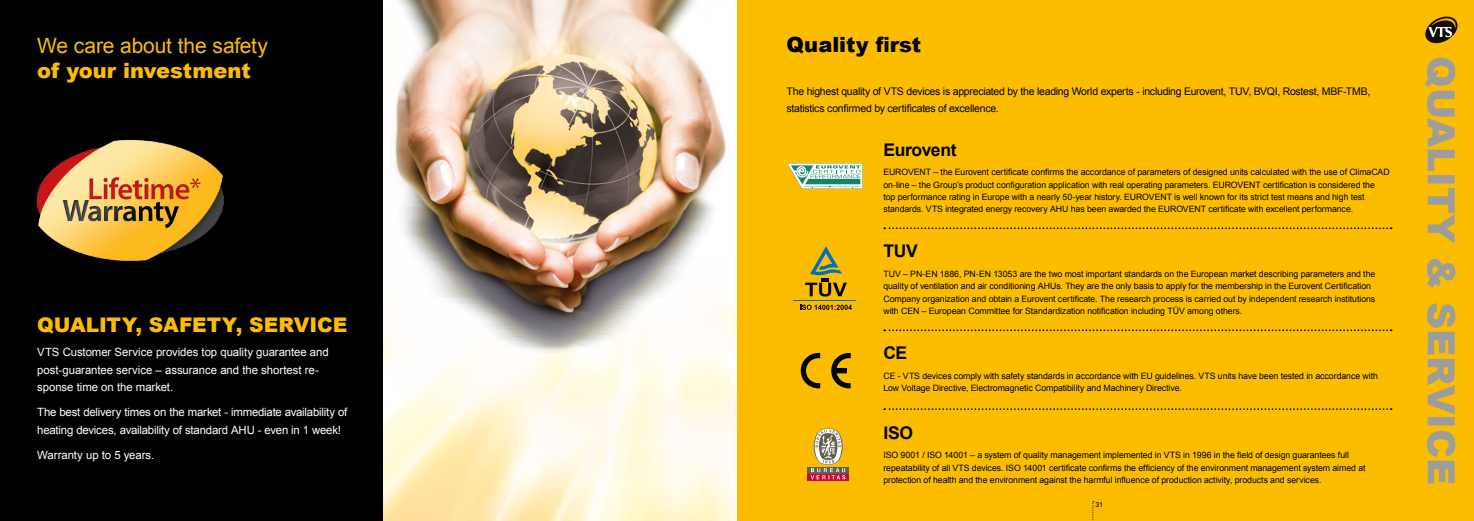
<style>
.page{position:relative;width:1474px;height:521px;background:#fff}
.page>*{position:absolute;margin:0;border:0;box-sizing:border-box;transform-origin:0 0}
.t1{font:900 37.62px "Arial";color:#9d9d9c}
.t2{font:21px "Arial";letter-spacing:-.01em;color:#fcbd00}
.t3{font:900 21px "Arial";color:#fcbd00}
.t4{font:900 21px "Arial";color:#000}
.t5{font:900 20.12px "Arial";color:#fcbd00}
.t6{font:700 17.5px "Arial";letter-spacing:-.02em;color:#000}
.t7{font:11.38px/17.5px "Arial";letter-spacing:-.01em;color:#fff}
.t8{font:10.5px/17.5px "Arial";letter-spacing:-.025em;color:#000}
.t9{font:8.75px/12.2px "Arial";letter-spacing:-.005em;color:#000}
.t10{font:7px "Arial";color:#000}
</style>
<div class="page">
<img style="left:382px;top:0;width:355px;height:521px">
<div style="left:0;top:0;width:382px;height:521px;background:#000"></div>
<img style="left:37px;top:139px;width:187px;height:122px">
<div style="left:737px;top:0;width:736px;height:521px;background:#fcbd00"></div>
<svg style="left:787px;top:163px;width:75px;height:26px;background:#aeccaf"></svg>
<svg style="left:805px;top:246px;width:41px;height:50px"></svg>
<hr style="left:793px;top:300px;width:63px;height:1px;background:#0070ba">
<svg style="left:800px;top:305px;width:52px;height:5px"></svg>
<svg style="left:800px;top:353px;width:20px;height:35px"></svg>
<svg style="left:831px;top:353px;width:19px;height:35px"></svg>
<svg style="left:807px;top:467px;width:42px;height:6px"></svg>
<svg style="left:807px;top:474px;width:42px;height:6px"></svg>
<svg style="left:810px;top:428px;width:35px;height:51px"></svg>
<svg style="left:884px;top:227px;width:507px;height:2px"></svg>
<svg style="left:884px;top:329px;width:507px;height:2px"></svg>
<svg style="left:884px;top:408px;width:507px;height:2px"></svg>
<svg style="left:1092px;top:501px;width:1px;height:20px"></svg>
<svg style="left:1425px;top:16px;width:33px;height:28px"></svg>
<h2 class="t2" style="left:37px;top:31px;width:232px">We care about the safety</h2>
<h2 class="t3" style="left:37px;top:55px;width:215px">of your investment</h2>
<h3 class="t5" style="left:37px;top:310px;width:312px">QUALITY, SAFETY, SERVICE</h3>
<h3 class="t7" style="left:37px;top:344px;width:293px">VTS Customer Service provides top quality guarantee and post-guarantee service – assurance and the shortest re&shy;sponse time on the market.</h3>
<h3 class="t7" style="left:37px;top:404px;width:311px">The best delivery times on the market - immediate availability of heating devices, availability of standard AHU - even in 1 week!</h3>
<h3 class="t7" style="left:37px;top:446px;width:119px">Warranty up to 5 years.</h3>
<h2 class="t4" style="left:786px;top:29px;width:136px">Quality first</h2>
<p class="t8" style="left:786px;top:82px;width:585px">The highest quality of VTS devices is appreciated by the leading World experts - including Eurovent, TUV, BVQI, Rostest, MBF-TMB, statistics confirmed by certificates of excellence.</p>
<h3 class="t6" style="left:883px;top:138px;width:75px">Eurovent</h3>
<p class="t9" style="left:883px;top:166px;width:508px">EUROVENT – the Eurovent certificate confirms the accordance of parameters of designed units calculated with the use of ClimaCAD on-line – the Group’s product configuration application with real operating parameters. EUROVENT certification is considered the<br>top performance rating in Europe with a nearly 50-year history. EUROVENT is well known for its strict test means and high test standards. VTS integrated energy recovery AHU has been awarded the EUROVENT certificate with excellent performance.</p>
<h3 class="t6" style="left:883px;top:240px;width:36px">TUV</h3>
<p class="t9" style="left:883px;top:268px;width:493px">TUV – PN-EN 1886, PN-EN 13053 are the two most important standards on the European market describing parameters and the quality of ventilation and air conditioning AHUs. They are the only basis to apply for the membership in the Eurovent Certification Company organization and obtain a Eurovent certificate. The research process is carried out by independent research institutions with CEN – European Committee for Standardization notification including TÜV among others.</p>
<h3 class="t6" style="left:883px;top:341px;width:25px">CE</h3>
<p class="t9" style="left:883px;top:370px;width:496px">CE - VTS devices comply with safety standards in accordance with EU guidelines. VTS units have been tested in accordance with<br>Low Voltage Directive, Electromagnetic Compatibility and Machinery Directive.</p>
<h3 class="t6" style="left:883px;top:421px;width:31px">ISO</h3>
<p class="t9" style="left:883px;top:449px;width:483px">ISO 9001 / ISO 14001 – a system of quality management implemented in VTS in 1996 in the field of design guarantees full repeatability of all VTS devices. ISO 14001 certificate confirms the efficiency of the environment management system aimed at protection of health and the environment against the harmful influence of production activity, products and services.</p>
<p class="t10" style="left:1095px;top:500px;width:9px">31</p>
<h1 class="t1" style="left:1468px;top:56px;width:430px;rotate:90deg">QUALITY &amp; SERVICE</h1>
</div>
